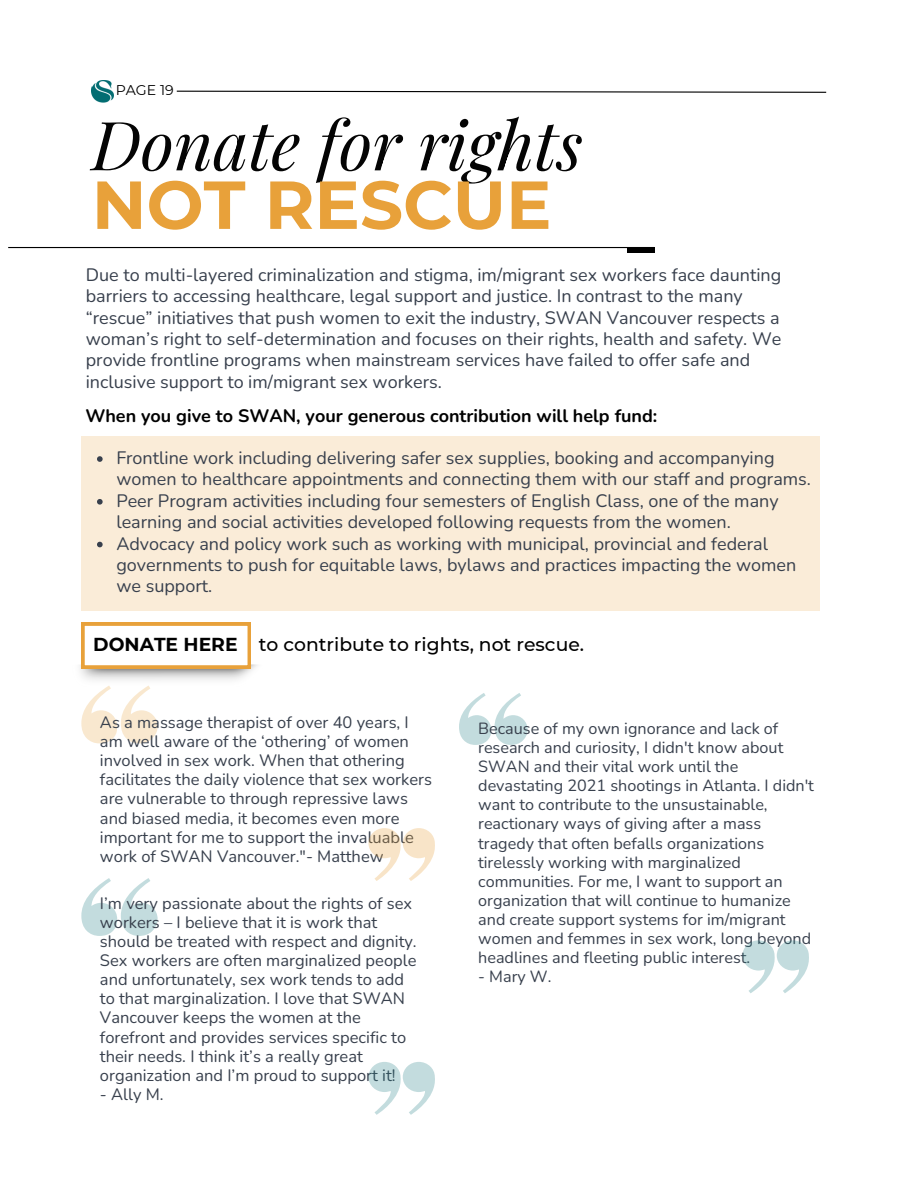
<style>
.page{position:relative;width:918px;height:1188px;background:#fff}
.page>*{position:absolute;margin:0;border:0;box-sizing:border-box;transform-origin:0 0}
.t1{font:italic 67.8px "Playfair Display";color:#040404}
.t2{font:700 67.8px "Montserrat";color:#e8a13a}
.t3{font:500 18.75px "Montserrat";color:#000}
.t4{font:700 18.75px "Montserrat";color:#000}
.t5{font:18px/21.3px "Nunito";color:#38404d}
.t6{font:700 18px "Nunito";color:#000}
.t7{font:16.5px/19.2px "Nunito";color:#38404d}
.t8{font:16.2px/19.2px "Nunito";color:#38404d}
.t9{font:14.1px "Montserrat";color:#000}
</style>
<div class="page">
<hr style="left:8px;top:247px;width:646px;height:1px;background:#000">
<img style="left:92px;top:81px;width:21px;height:22px">
<svg style="left:176px;top:90px;width:651px;height:3px"></svg>
<div style="left:627px;top:247px;width:27px;height:5px;background:#000"></div>
<svg style="left:459px;top:693px;width:69px;height:52px"></svg>
<svg style="left:742px;top:940px;width:67px;height:53px"></svg>
<div style="left:81px;top:436px;width:739px;height:174px;background:#faecd8"></div>
<svg style="left:81px;top:686px;width:77px;height:57px"></svg>
<svg style="left:368px;top:828px;width:67px;height:53px"></svg>
<svg style="left:81px;top:878px;width:77px;height:58px"></svg>
<svg style="left:368px;top:1062px;width:67px;height:53px"></svg>
<svg style="left:81px;top:623px;width:170px;height:46px"></svg>
<svg style="left:97px;top:456px;width:6px;height:6px"></svg>
<svg style="left:97px;top:499px;width:6px;height:6px"></svg>
<svg style="left:97px;top:542px;width:6px;height:5px"></svg>
<p class="t9" style="left:116px;top:81px;width:59px">PAGE 19</p>
<h3 class="t1" style="left:92px;top:97px;width:493px">Donate for rights</h3>
<h4 class="t2" style="left:92px;top:163px;width:461px">NOT RESCUE</h4>
<p class="t5" style="left:86px;top:264px;width:697px">Due to multi-layered criminalization and stigma, im/migrant sex workers face daunting barriers to accessing healthcare, legal support and justice. In contrast to the many “rescue” initiatives that push women to exit the industry, SWAN Vancouver respects a woman’s right to self-determination and focuses on their rights, health and safety. We provide frontline programs when mainstream services have failed to offer safe and inclusive support to im/migrant sex workers.</p>
<p class="t6" style="left:85px;top:403px;width:574px">When you give to SWAN, your generous contribution will help fund:</p>
<p class="t5" style="left:116px;top:448px;width:696px">Frontline work including delivering safer sex supplies, booking and accompanying women to healthcare appointments and connecting them with our staff and programs.</p>
<p class="t5" style="left:116px;top:490px;width:664px">Peer Program activities including four semesters of English Class, one of the many learning and social activities developed following requests from the women.</p>
<p class="t5" style="left:116px;top:533px;width:682px">Advocacy and policy work such as working with municipal, provincial and federal governments to push for equitable laws, bylaws and practices impacting the women we support.</p>
<h6 class="t4" style="left:93px;top:633px;width:146px">DONATE HERE</h6>
<p class="t3" style="left:259px;top:633px;width:327px">to contribute to rights, not rescue.</p>
<h5 class="t7" style="left:100px;top:713px;width:334px">As a massage therapist of over 40 years, I am well aware of the ‘othering’ of women involved in sex work. When that othering facilitates the daily violence that sex workers are vulnerable to through repressive laws and biased media, it becomes even more important for me to support the invaluable work of SWAN Vancouver."- Matthew</h5>
<h4 class="t7" style="left:100px;top:894px;width:318px">I’m very passionate about the rights of sex workers – I believe that it is work that should be treated with respect and dignity.<br>Sex workers are often marginalized people and unfortunately, sex work tends to add to that marginalization. I love that SWAN Vancouver keeps the women at the forefront and provides services specific to their needs. I think it’s a really great organization and I’m proud to support it!</h4>
<h4 class="t7" style="left:100px;top:1085px;width:65px">- Ally M.</h4>
<h2 class="t8" style="left:478px;top:719px;width:337px">Because of my own ignorance and lack of research and curiosity, I didn't know about SWAN and their vital work until the devastating 2021 shootings in Atlanta. I didn't want to contribute to the unsustainable, reactionary ways of giving after a mass tragedy that often befalls organizations tirelessly working with marginalized communities. For me, I want to support an organization that will continue to humanize and create support systems for im/migrant women and femmes in sex work, long beyond headlines and fleeting public interest.</h2>
<h2 class="t8" style="left:478px;top:967px;width:75px">- Mary W.</h2>
</div>
